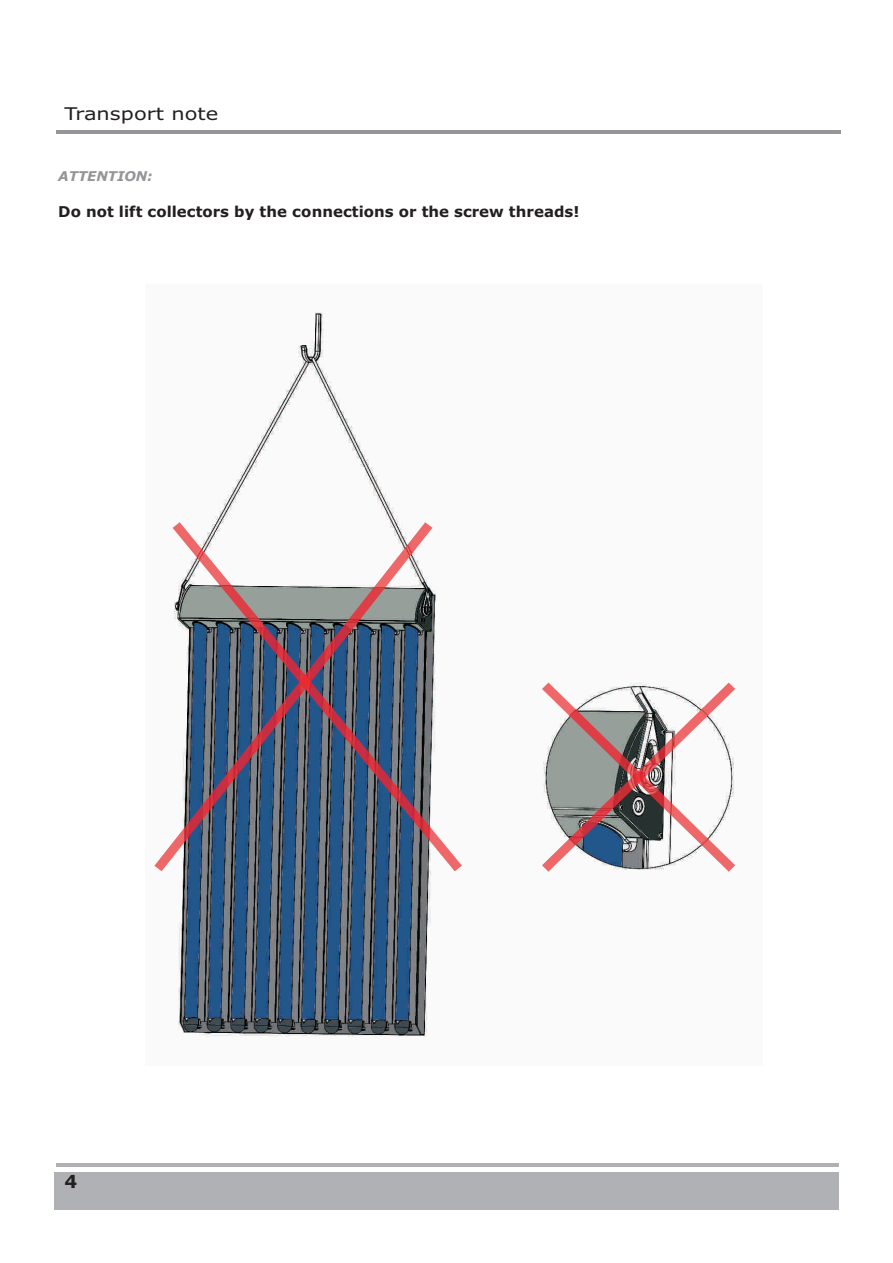
<style>
.page{position:relative;width:893px;height:1263px;background:#fff}
.page>*{position:absolute;margin:0;border:0;box-sizing:border-box;transform-origin:0 0}
.t1{font:700 18px "Verdana";color:#231f20}
.t2{font:17.55px "Verdana";color:#231f20;scale:1.2 1}
.t3{font:700 15px "Verdana";color:#231f20}
.t4{font:italic 700 13.5px "Verdana";color:#939598}
</style>
<div class="page">
<hr style="left:58px;top:130px;width:782px;height:4px;background:#939598">
<div style="left:54px;top:1172px;width:19px;height:37px;background:#b0b1b5"></div>
<div style="left:73px;top:1172px;width:765px;height:37px;background:#b0b1b5"></div>
<hr style="left:58px;top:1163px;width:780px;height:4px;background:#b0b1b5">
<img style="left:161px;top:312px;width:575px;height:725px">
<img style="left:432px;top:522px;width:30px;height:349px">
<img style="left:154px;top:522px;width:278px;height:349px">
<img style="left:299px;top:675px;width:12px;height:14px">
<img style="left:542px;top:683px;width:193px;height:189px">
<svg style="left:632px;top:771px;width:13px;height:12px"></svg>
<p class="t2" style="left:65px;top:107px;width:129px">Transport note</p>
<p class="t4" style="left:58px;top:171px;width:96px">ATTENTION:</p>
<p class="t3" style="left:58px;top:206px;width:522px">Do not lift collectors by the connections or the screw threads!</p>
<p class="t1" style="left:65px;top:1174px;width:14px">4</p>
</div>
